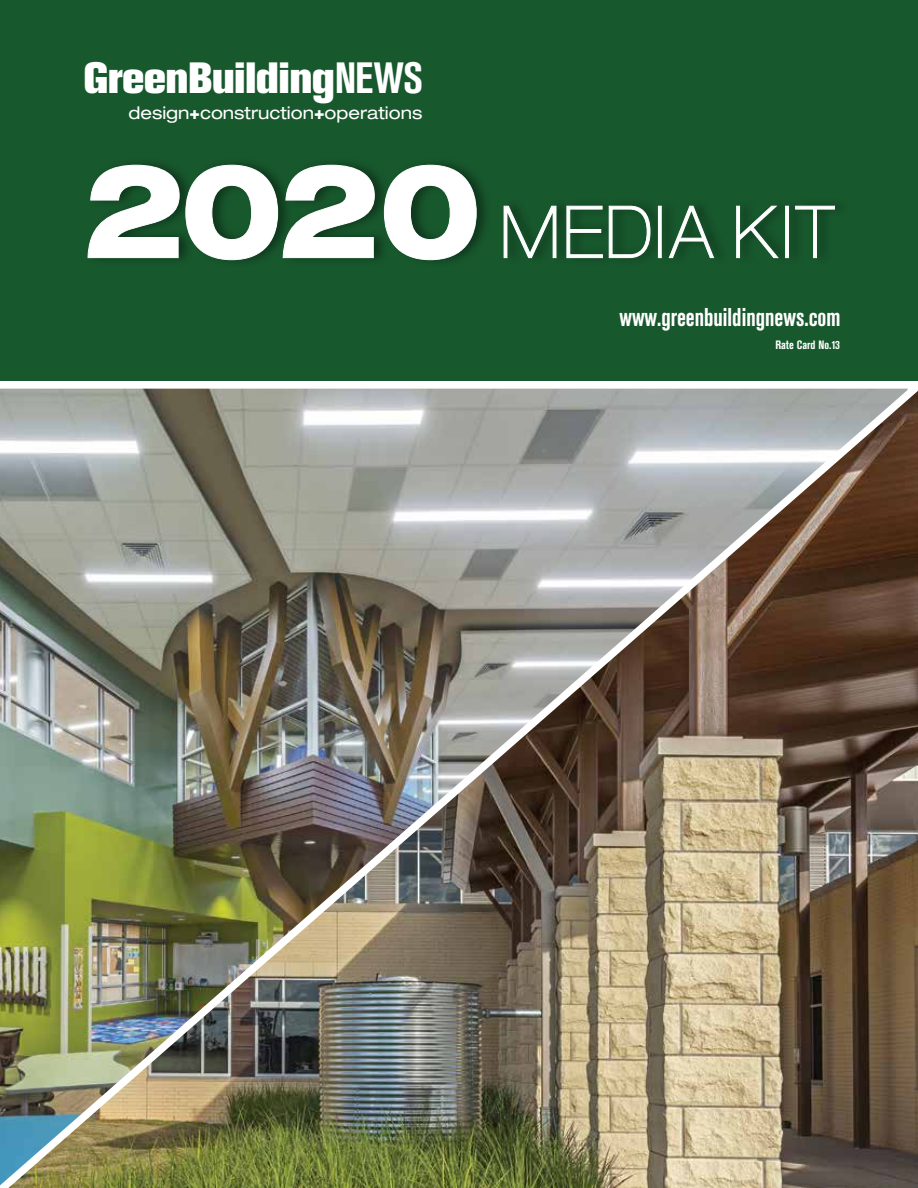
<style>
.page{position:relative;width:918px;height:1188px;background:#fff}
.page>*{position:absolute;margin:0;border:0;box-sizing:border-box;transform-origin:0 0}
.t1{font:100 expanded 72px "Helvetica Neue";letter-spacing:.06em;color:#fff;scale:.87 1}
.t2{font:800 43.35px "Akzidenz Grotesk BE";color:#fff}
.t3{font:700 condensed 25.5px "Akzidenz Grotesk BE";color:#fff;scale:.88 1}
.t4{font:expanded 17.55px "Helvetica Neue";color:#fff}
.t5{font:700 condensed 12px "Akzidenz Grotesk BE";color:#fff}
.s1{font-weight:700;font-stretch:condensed}
.s2{font-weight:900}
.s3{font-weight:800;font-size:130.5px}
</style>
<div class="page">
<div style="left:0;top:0;width:918px;height:380px;background:#18582d"></div>
<svg style="left:87px;top:164px;width:288px;height:96px"></svg>
<svg style="left:384px;top:164px;width:93px;height:96px"></svg>
<svg style="left:503px;top:205px;width:54px;height:53px"></svg>
<svg style="left:566px;top:205px;width:85px;height:53px"></svg>
<div style="left:658px;top:206px;width:4px;height:52px;border:1px solid #fff"></div>
<svg style="left:668px;top:205px;width:47px;height:54px"></svg>
<svg style="left:736px;top:205px;width:43px;height:53px"></svg>
<div style="left:785px;top:206px;width:4px;height:52px;border:1px solid #fff"></div>
<svg style="left:795px;top:205px;width:40px;height:53px"></svg>
<img style="left:0;top:380px;width:918px;height:808px">
<h2 class="t2" style="left:84px;top:53px;width:341px">GreenBuilding<span class="s1">NEWS</span></h2>
<p class="t4" style="left:128px;top:102px;width:295px">design<span class="s2">+</span>construction<span class="s2">+</span>operations</p>
<h1 class="t1" style="left:85px;top:189px;width:862px"><span class="s3">2020</span> MEDIA KIT</h1>
<h3 class="t3" style="left:619px;top:303px;width:253px">www.greenbuildingnews.com</h3>
<p class="t5" style="left:775px;top:338px;width:66px">Rate Card No.13</p>
</div>
